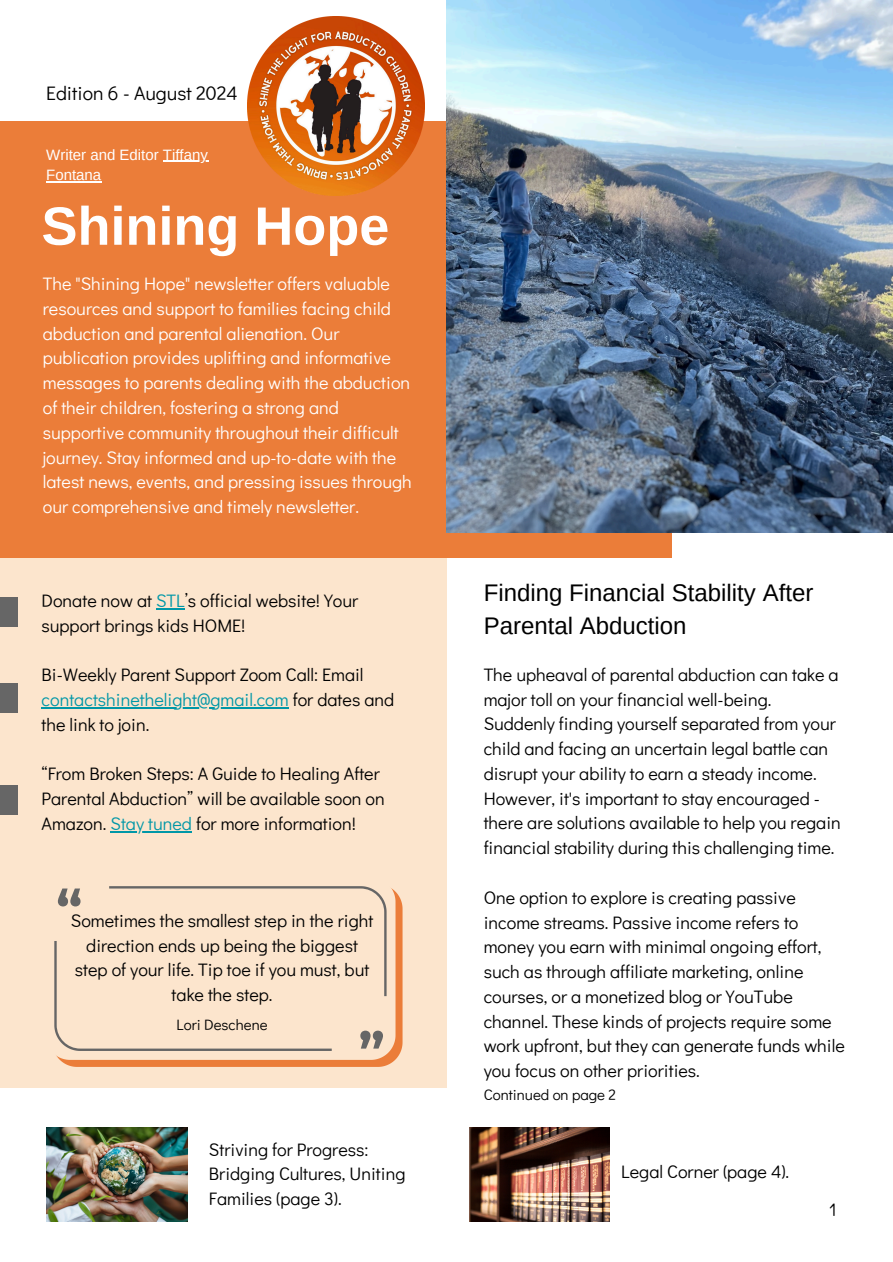
<style>
.page{position:relative;width:893px;height:1262px;background:#fff}
.page>*{position:absolute;margin:0;border:0;box-sizing:border-box;transform-origin:0 0}
.t1{font:700 54px "Arimo";color:#fff}
.t2{font:24px/32.7px "Arimo";color:#000}
.t3{font:19.5px "Didact Gothic";color:#000}
.t4{font:18px/24.8px "Didact Gothic";color:#000}
.t5{font:18px/24.8px "Didact Gothic";color:#fff}
.t6{font:18px/24.8px "Didact Gothic";color:#0097a7}
.t7{font:15px "Arimo";color:#fff}
.t8{font:15px "Didact Gothic";color:#000}
.s1{color:#0097a7}
.s2{color:#000}
</style>
<div class="page">
<div style="left:0;top:541px;width:446px;height:546px;background:#fce5cd"></div>
<div style="left:0;top:120px;width:671px;height:437px;background:#eb7d39"></div>
<div style="left:0;top:597px;width:17px;height:30px;background:#666"></div>
<div style="left:0;top:683px;width:17px;height:29px;background:#666"></div>
<div style="left:0;top:784px;width:17px;height:30px;background:#666"></div>
<img style="left:469px;top:1127px;width:140px;height:93px">
<img style="left:247px;top:17px;width:177px;height:179px">
<img style="left:446px;top:0;width:446px;height:532px">
<img style="left:47px;top:1127px;width:140px;height:93px">
<svg style="left:59px;top:891px;width:343px;height:175px;fill:#eb7d39"></svg>
<svg style="left:56px;top:888px;width:339px;height:171px"></svg>
<svg style="left:54px;top:886px;width:332px;height:164px"></svg>
<svg style="left:156px;top:608px;width:29px;height:1px"></svg>
<hr style="left:41px;top:707px;width:247px;height:1px;background:#0097a7">
<hr style="left:110px;top:830px;width:82px;height:2px;background:#0097a7">
<hr style="left:163px;top:161px;width:45px;height:1px;background:#fff">
<hr style="left:46px;top:181px;width:55px;height:1px;background:#fff">
<p class="t3" style="left:46px;top:80px;width:193px">Edition 6 - August 2024</p>
<p class="t7" style="left:46px;top:146px;width:163px">Writer and Editor Tiffany</p>
<h3 class="t7" style="left:46px;top:166px;width:57px">Fontana</h3>
<h3 class="t1" style="left:41px;top:196px;width:349px">Shining Hope</h3>
<p class="t5" style="left:43px;top:271px;width:370px">The "Shining Hope" newsletter offers valuable resources and support to families facing child abduction and parental alienation. Our publication provides uplifting and informative messages to parents dealing with the abduction of their children, fostering a strong and supportive community throughout their difficult journey. Stay informed and up-to-date with the latest news, events, and pressing issues through our comprehensive and timely newsletter.</p>
<p class="t4" style="left:41px;top:587px;width:318px">Donate now at <span class="s1">STL</span>’s official website! Your support brings kids HOME!</p>
<h3 class="t4" style="left:41px;top:661px;width:323px">Bi-Weekly Parent Support Zoom Call: Email</h3>
<h2 class="t6" style="left:41px;top:686px;width:354px">contactshinethelight@gmail.com <span class="s2">for dates and the link to join.</span></h2>
<h2 class="t4" style="left:41px;top:760px;width:340px">“From Broken Steps: A Guide to Healing After</h2>
<h3 class="t4" style="left:41px;top:785px;width:345px">Parental Abduction” will be available soon on<br>Amazon. <span class="s1">Stay tuned</span> for more information!</h3>
<p class="t4" style="left:71px;top:907px;width:304px;text-align:center">Sometimes the smallest step in the right direction ends up being the biggest step of your life. Tip toe if you must, but take the step.</p>
<p class="t8" style="left:176px;top:1014px;width:92px">Lori Deschene</p>
<p class="t4" style="left:209px;top:1135px;width:198px">Striving for Progress:<br>Bridging Cultures, Uniting<br>Families (page 3).</p>
<h3 class="t2" style="left:483px;top:576px;width:331px">Finding Financial Stability After<br>Parental Abduction</h3>
<h3 class="t4" style="left:483px;top:661px;width:358px">The upheaval of parental abduction can take a major toll on your financial well-being.<br>Suddenly finding yourself separated from your child and facing an uncertain legal battle can disrupt your ability to earn a steady income.<br>However, it's important to stay encouraged - there are solutions available to help you regain financial stability during this challenging time.</h3>
<h3 class="t4" style="left:483px;top:884px;width:362px">One option to explore is creating passive income streams. Passive income refers to money you earn with minimal ongoing effort, such as through affiliate marketing, online courses, or a monetized blog or YouTube channel. These kinds of projects require some work upfront, but they can generate funds while you focus on other priorities.</h3>
<h3 class="t8" style="left:483px;top:1083px;width:134px">Continued on page 2</h3>
<h3 class="t4" style="left:621px;top:1158px;width:169px">Legal Corner (page 4).</h3>
<p class="t4" style="left:828px;top:1196px;width:9px">1</p>
</div>
